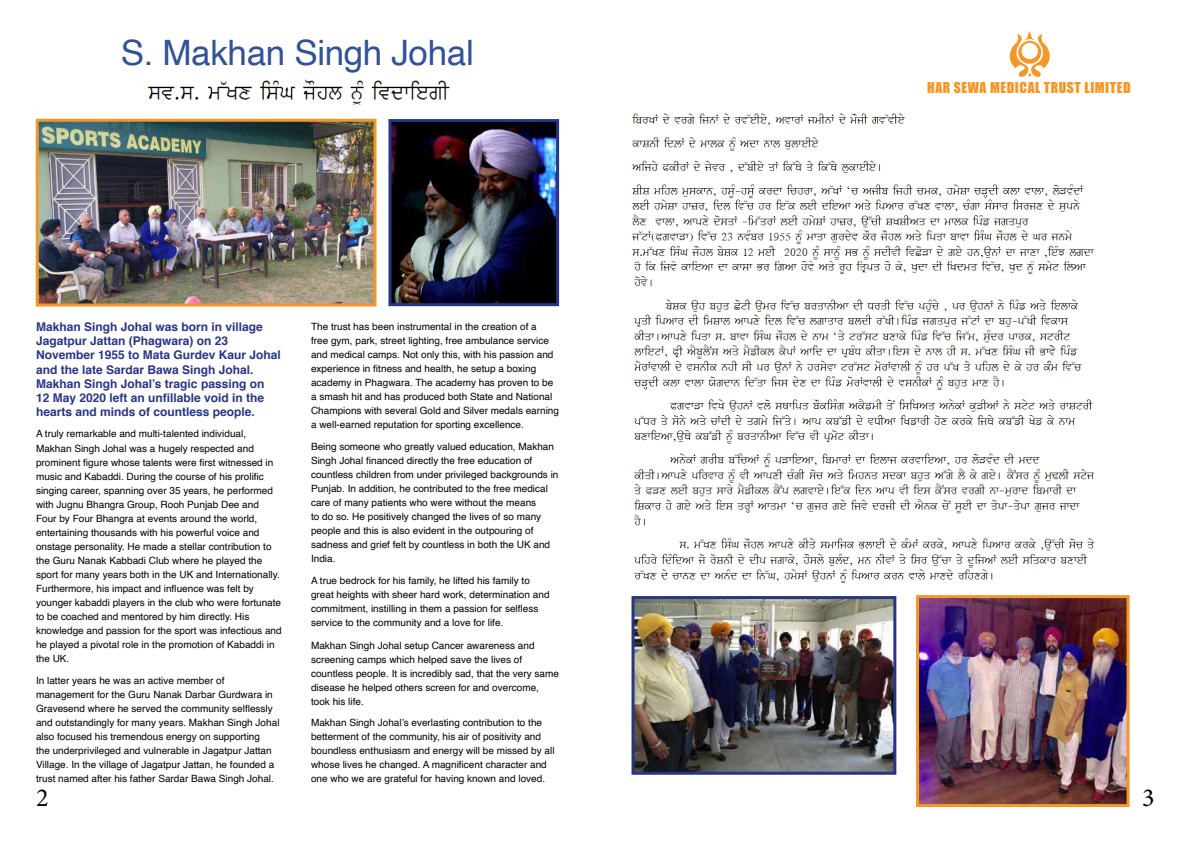
<style>
.page{position:relative;width:1191px;height:842px;background:#fff}
.page>*{position:absolute;margin:0;border:0;box-sizing:border-box;transform-origin:0 0}
.t1{font:35px "Helvetica";letter-spacing:-.01em;color:#335295}
.t2{font:26px "Minion Pro";color:#000}
.t3{font:13.8px "Impact";letter-spacing:.04em;color:#f49728}
.t4{font:700 12px/14px "Helvetica";color:#283583}
.t5{font:10px/14px "Helvetica";color:#000}
</style>
<div class="page">
<img style="left:634px;top:261px;width:461px;height:322px">
<img style="left:920px;top:599px;width:205px;height:204px">
<div style="left:916px;top:595px;width:213px;height:212px;border:3px solid #f49728"></div>
<img style="left:40px;top:123px;width:332px;height:179px">
<div style="left:36px;top:119px;width:340px;height:187px;border:3px solid #f49728"></div>
<svg style="left:1009px;top:31px;width:40px;height:46px"></svg>
<img style="left:635px;top:600px;width:257px;height:171px">
<div style="left:631px;top:596px;width:265px;height:179px;border:3px solid #283583"></div>
<img style="left:147px;top:79px;width:303px;height:26px">
<img style="left:392px;top:123px;width:163px;height:179px">
<div style="left:388px;top:119px;width:171px;height:187px;border:3px solid #283583"></div>
<img style="left:632px;top:113px;width:463px;height:147px">
<h1 class="t1" style="left:121px;top:26px;width:354px">S. Makhan Singh Johal</h1>
<p class="t4" style="left:36px;top:320px;width:246px">Makhan Singh Johal was born in village Jagatpur Jattan (Phagwara) on 23<br>November 1955 to Mata Gurdev Kaur Johal and the late Sardar Bawa Singh Johal.<br>Makhan Singh Johal’s tragic passing on<br>12 May 2020 left an unfillable void in the hearts and minds of countless people.</p>
<p class="t5" style="left:36px;top:427px;width:247px">A truly remarkable and multi-talented individual, Makhan Singh Johal was a hugely respected and prominent figure whose talents were first witnessed in music and Kabaddi. During the course of his prolific singing career, spanning over 35 years, he performed with Jugnu Bhangra Group, Rooh Punjab Dee and Four by Four Bhangra at events around the world, entertaining thousands with his powerful voice and onstage personality. He made a stellar contribution to the Guru Nanak Kabbadi Club where he played the sport for many years both in the UK and Internationally.<br>Furthermore, his impact and influence was felt by younger kabaddi players in the club who were fortunate to be coached and mentored by him directly. His knowledge and passion for the sport was infectious and he played a pivotal role in the promotion of Kabaddi in the UK.</p>
<p class="t5" style="left:36px;top:673px;width:245px">In latter years he was an active member of management for the Guru Nanak Darbar Gurdwara in Gravesend where he served the community selflessly and outstandingly for many years. Makhan Singh Johal also focused his tremendous energy on supporting<br>the underprivileged and vulnerable in Jagatpur Jattan Village. In the village of Jagatpur Jattan, he founded a trust named after his father Sardar Bawa Singh Johal.</p>
<h2 class="t2" style="left:36px;top:780px;width:14px">2</h2>
<p class="t5" style="left:311px;top:320px;width:249px">The trust has been instrumental in the creation of a<br>free gym, park, street lighting, free ambulance service and medical camps. Not only this, with his passion and experience in fitness and health, he setup a boxing academy in Phagwara. The academy has proven to be a smash hit and has produced both State and National Champions with several Gold and Silver medals earning a well-earned reputation for sporting excellence.</p>
<p class="t5" style="left:311px;top:440px;width:249px">Being someone who greatly valued education, Makhan Singh Johal financed directly the free education of countless children from under privileged backgrounds in Punjab. In addition, he contributed to the free medical care of many patients who were without the means<br>to do so. He positively changed the lives of so many people and this is also evident in the outpouring of sadness and grief felt by countless in both the UK and India.</p>
<p class="t5" style="left:311px;top:574px;width:240px">A true bedrock for his family, he lifted his family to great heights with sheer hard work, determination and commitment, instilling in them a passion for selfless service to the community and a love for life.</p>
<p class="t5" style="left:311px;top:639px;width:249px">Makhan Singh Johal setup Cancer awareness and screening camps which helped save the lives of countless people. It is incredibly sad, that the very same disease he helped others screen for and overcome, took his life.</p>
<p class="t5" style="left:311px;top:716px;width:245px">Makhan Singh Johal’s everlasting contribution to the betterment of the community, his air of positivity and boundless enthusiasm and energy will be missed by all whose lives he changed. A magnificent character and one who we are grateful for having known and loved.</p>
<h3 class="t3" style="left:927px;top:77px;width:205px">HAR SEWA MEDICAL TRUST LIMITED</h3>
<h2 class="t2" style="left:1142px;top:781px;width:14px">3</h2>
</div>
